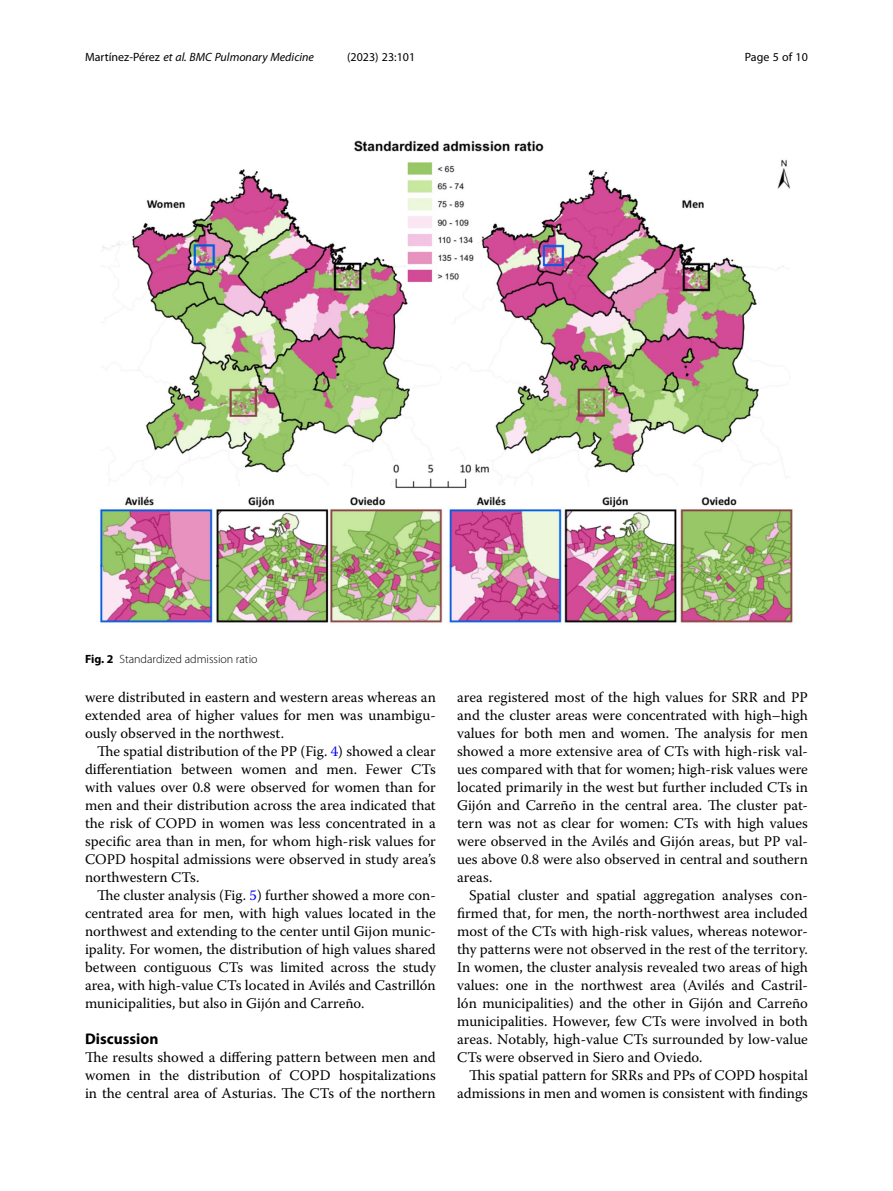
<style>
.page{position:relative;width:893px;height:1191px;background:#fff}
.page>*{position:absolute;margin:0;border:0;box-sizing:border-box;transform-origin:0 0}
.Head_1{font:700 15.45px "Myriad Pro";color:#000}
.Body_Text_Indent{font:14.7px/18px "Warnock Pro";color:#000;text-align:justify}
.Body_Text{font:14.7px/18px "Warnock Pro";color:#000;text-align:justify}
.t1{font:italic 12px "Myriad Pro";color:#000}
.Figure_Caption{font:300 12px "Myriad Pro";color:#000}
.t2{font:12px "Myriad Pro";color:#000}
.s1{font-style:normal}
.s2{font-weight:700}
.s3{color:#00f}
</style>
<div class="page">
<img style="left:99px;top:140px;width:694px;height:483px">
<p class="t1" style="left:85px;top:50px;width:230px"><span class="s1">Martínez-Pérez</span> et al. BMC Pulmonary Medicine</p>
<p class="t2" style="left:347px;top:50px;width:70px">(2023) 23:101</p>
<p class="t2" style="left:745px;top:50px;width:65px">Page 5 of 10</p>
<p class="Figure_Caption" style="left:85px;top:652px;width:174px"><span class="s2">Fig. 2</span> Standardized admission ratio</p>
<p class="Body_Text_Indent" style="left:85px;top:688px;width:352px">were distributed in eastern and western areas whereas an extended area of higher values for men was unambigu&shy;ously observed in the northwest.</p>
<p class="Body_Text_Indent" style="left:85px;top:742px;width:352px;text-indent:12px">The spatial distribution of the PP (Fig. <span class="s3">4</span>) showed a clear differentiation between women and men. Fewer CTs with values over 0.8 were observed for women than for men and their distribution across the area indicated that the risk of COPD in women was less concentrated in a specific area than in men, for whom high-risk values for COPD hospital admissions were observed in study area’s northwestern CTs.</p>
<p class="Body_Text_Indent" style="left:85px;top:886px;width:352px;text-indent:12px">The cluster analysis (Fig. <span class="s3">5</span>) further showed a more con&shy;centrated area for men, with high values located in the northwest and extending to the center until Gijon munic&shy;ipality. For women, the distribution of high values shared between contiguous CTs was limited across the study area, with high-value CTs located in Avilés and Castrillón municipalities, but also in Gijón and Carreño.</p>
<p class="Head_1" style="left:85px;top:1029px;width:75px">Discussion</p>
<p class="Body_Text" style="left:85px;top:1048px;width:352px">The results showed a differing pattern between men and women in the distribution of COPD hospitalizations in the central area of Asturias. The CTs of the northern</p>
<p class="Body_Text" style="left:457px;top:688px;width:352px">area registered most of the high values for SRR and PP and the cluster areas were concentrated with high–high values for both men and women. The analysis for men showed a more extensive area of CTs with high-risk val&shy;ues compared with that for women; high-risk values were located primarily in the west but further included CTs in Gijón and Carreño in the central area. The cluster pat&shy;tern was not as clear for women: CTs with high values were observed in the Avilés and Gijón areas, but PP val&shy;ues above 0.8 were also observed in central and southern areas.</p>
<p class="Body_Text_Indent" style="left:457px;top:886px;width:352px;text-indent:12px">Spatial cluster and spatial aggregation analyses con&shy;firmed that, for men, the north-northwest area included most of the CTs with high-risk values, whereas notewor&shy;thy patterns were not observed in the rest of the territory.<br>In women, the cluster analysis revealed two areas of high values: one in the northwest area (Avilés and Castril&shy;lón municipalities) and the other in Gijón and Carreño municipalities. However, few CTs were involved in both areas. Notably, high-value CTs surrounded by low-value CTs were observed in Siero and Oviedo.</p>
<p class="Body_Text_Indent" style="left:457px;top:1066px;width:352px;text-align:right">This spatial pattern for SRRs and PPs of COPD hospital admissions in men and women is consistent with findings</p>
</div>
